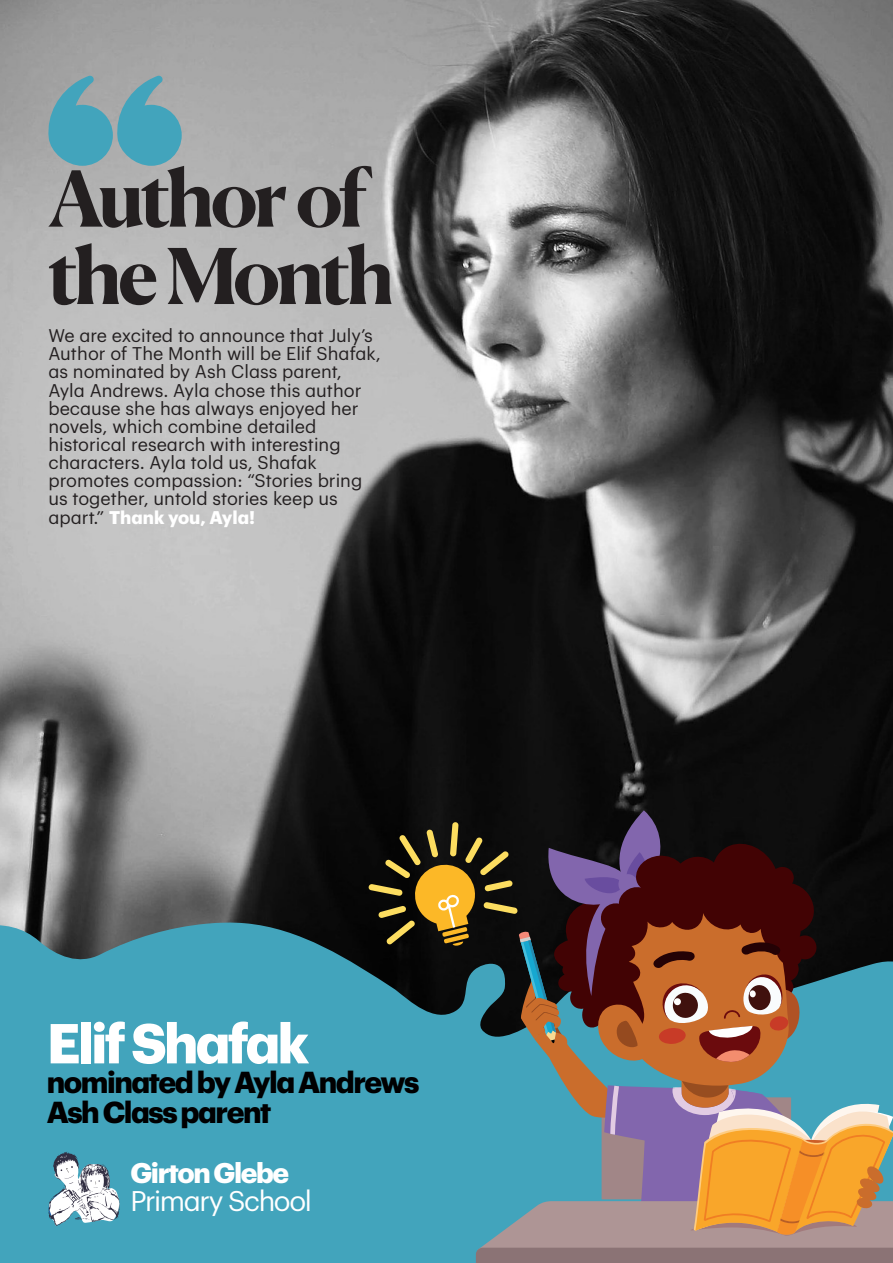
<style>
.page{position:relative;width:893px;height:1263px;background:#fff}
.page>*{position:absolute;margin:0;border:0;box-sizing:border-box;transform-origin:0 0}
.t1{font:700 76.65px/77.4px "Canela Deck";letter-spacing:-.055em;color:#231f20}
.t2{font:700 55.05px "Graphik";letter-spacing:-.05em;color:#fff}
.t3{font:700 29.7px/30px "Graphik";letter-spacing:-.05em;color:#000001}
.t4{font:27.9px "Graphik";letter-spacing:-.05em;color:#fff}
.t5{font:700 27.9px "Graphik";letter-spacing:-.05em;color:#fff}
.t6{font:18px/18.1px "Graphik";color:#231f20}
.s1{font-weight:700;color:#fff}
</style>
<div class="page">
<img style="left:0;top:0;width:893px;height:922px">
<div style="left:0;top:922px;width:368px;height:341px;background:#42a4bc"></div>
<svg style="left:48px;top:1151px;width:72px;height:75px"></svg>
<svg style="left:368px;top:810px;width:525px;height:453px;background:#646660"></svg>
<svg style="left:46px;top:75px;width:136px;height:91px;background:#6aa5b4"></svg>
<h1 class="t1" style="left:48px;top:153px;width:348px">Author of the Month</h1>
<p class="t6" style="left:48px;top:325px;width:334px">We are excited to announce that July’s Author of The Month will be Elif Shafak, as nominated by Ash Class parent, Ayla Andrews. Ayla chose this author because she has always enjoyed her novels, which combine detailed historical research with interesting characters. Ayla told us, Shafak promotes compassion: “Stories bring us together, untold stories keep us apart.” <span class="s1">Thank you, Ayla!</span></p>
<h2 class="t2" style="left:47px;top:1003px;width:264px">Elif Shafak</h2>
<h3 class="t3" style="left:47px;top:1065px;width:374px">nominated by Ayla Andrews<br>Ash Class parent</h3>
<h3 class="t5" style="left:130px;top:1152px;width:160px">Girton Glebe</h3>
<h3 class="t4" style="left:130px;top:1180px;width:183px">Primary School</h3>
</div>
